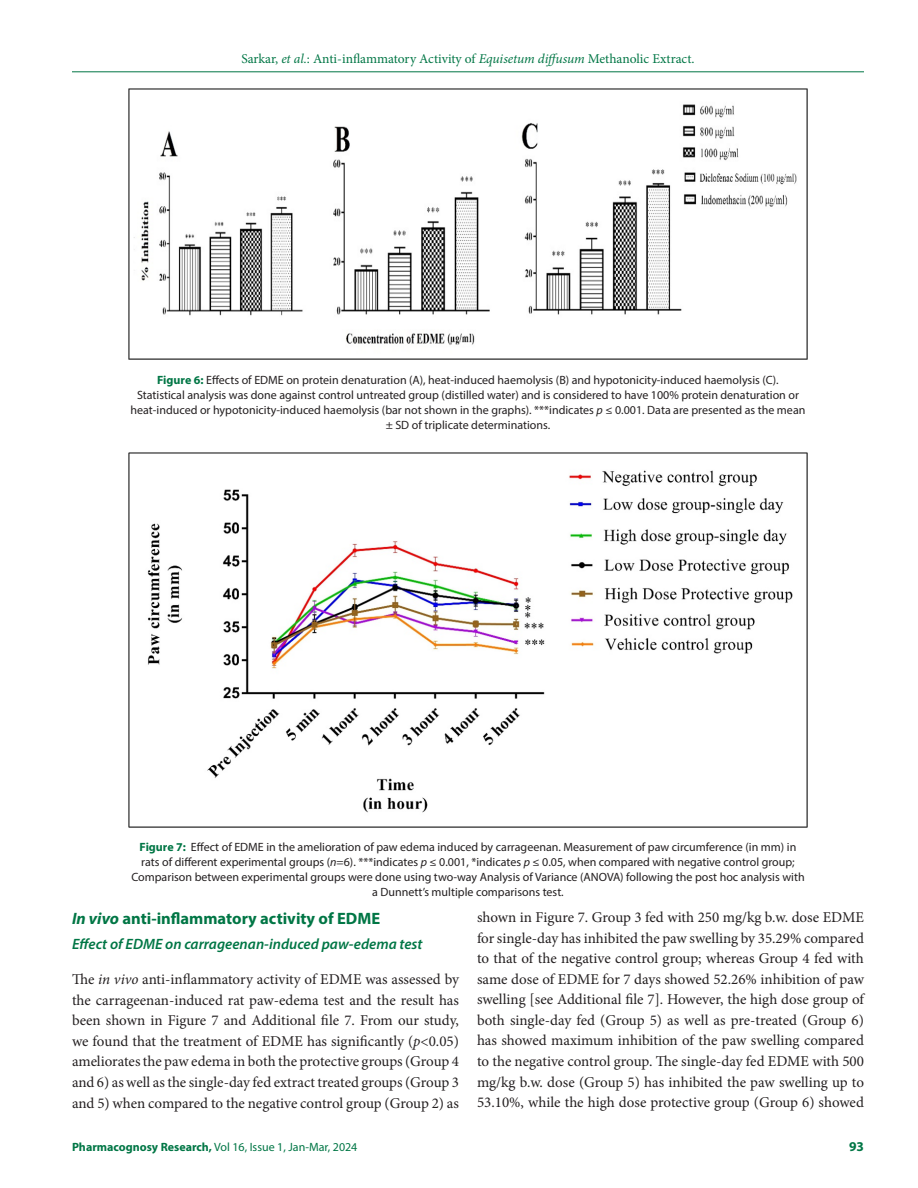
<style>
.page{position:relative;width:918px;height:1188px;background:#fff}
.page>*{position:absolute;margin:0;border:0;box-sizing:border-box;transform-origin:0 0}
.Heading_2{font:700 16.5px "Myriad Pro";color:#007645}
.Body_text{font:15px/20.5px "Minion Pro";letter-spacing:-.005em;color:#231f20;text-align:justify}
.Heading_3_after_head{font:italic 600 15px "Myriad Pro";color:#007645}
.t1{font:13.5px "Minion Pro";color:#007645}
.t2{font:700 13.5px "Myriad Pro";color:#007645}
.FIG_Caption{font:12px/15px "Myriad Pro";color:#231f20;text-align:center}
.t3{font:12px "Myriad Pro";color:#007645}
.s1{font-style:italic}
.s2{font-weight:700;color:#007645}
.s3{font-weight:700}
</style>
<div class="page">
<hr style="left:72px;top:72px;width:792px;height:1px;background:#007645">
<img style="left:128px;top:88px;width:680px;height:272px">
<img style="left:128px;top:452px;width:680px;height:375px">
<p class="t1" style="left:241px;top:50px;width:455px">Sarkar, <span class="s1">et al.</span>: Anti-inflammatory Activity of <span class="s1">Equisetum diffusum</span> Methanolic Extract.</p>
<p class="FIG_Caption" style="left:131px;top:372px;width:676px"><span class="s2">Figure 6:</span> Effects of EDME on protein denaturation (A), heat-induced haemolysis (B) and hypotonicity-induced haemolysis (C).<br>Statistical analysis was done against control untreated group (distilled water) and is considered to have 100% protein denaturation or heat-induced or hypotonicity-induced haemolysis (bar not shown in the graphs). ***indicates <span class="s1">p</span> ≤ 0.001. Data are presented as the mean ± SD of triplicate determinations.</p>
<p class="FIG_Caption" style="left:131px;top:840px;width:675px"><span class="s2">Figure 7:</span> Effect of EDME in the amelioration of paw edema induced by carrageenan. Measurement of paw circumference (in mm) in rats of different experimental groups (<span class="s1">n</span>=6). ***indicates <span class="s1">p</span> ≤ 0.001, *indicates <span class="s1">p</span> ≤ 0.05, when compared with negative control group; Comparison between experimental groups were done using two-way Analysis of Variance (ANOVA) following the post hoc analysis with a Dunnett’s multiple comparisons test.</p>
<p class="Heading_2" style="left:72px;top:907px;width:310px"><span class="s1">In vivo</span> anti-inflammatory activity of EDME</p>
<p class="Heading_3_after_head" style="left:72px;top:934px;width:352px">Effect of EDME on carrageenan-induced paw-edema test</p>
<p class="Body_text" style="left:72px;top:969px;width:389px">The <span class="s1">in vivo</span> anti-inflammatory activity of EDME was assessed by the carrageenan-induced rat paw-edema test and the result has been shown in Figure 7 and Additional file 7. From our study, we found that the treatment of EDME has significantly (<span class="s1">p</span>&lt;0.05) ameliorates the paw edema in both the protective groups (Group 4 and 6) as well as the single-day fed extract treated groups (Group 3 and 5) when compared to the negative control group (Group 2) as</p>
<p class="Body_text" style="left:477px;top:907px;width:389px">shown in Figure 7. Group 3 fed with 250 mg/kg b.w. dose EDME for single-day has inhibited the paw swelling by 35.29% compared to that of the negative control group; whereas Group 4 fed with same dose of EDME for 7 days showed 52.26% inhibition of paw swelling [see Additional file 7]. However, the high dose group of both single-day fed (Group 5) as well as pre-treated (Group 6) has showed maximum inhibition of the paw swelling compared to the negative control group. The single-day fed EDME with 500 mg/kg b.w. dose (Group 5) has inhibited the paw swelling up to 53.10%, while the high dose protective group (Group 6) showed</p>
<p class="t3" style="left:72px;top:1139px;width:287px"><span class="s3">Pharmacognosy Research,</span> Vol 16, Issue 1, Jan-Mar, 2024</p>
<p class="t2" style="left:849px;top:1137px;width:16px">93</p>
</div>
